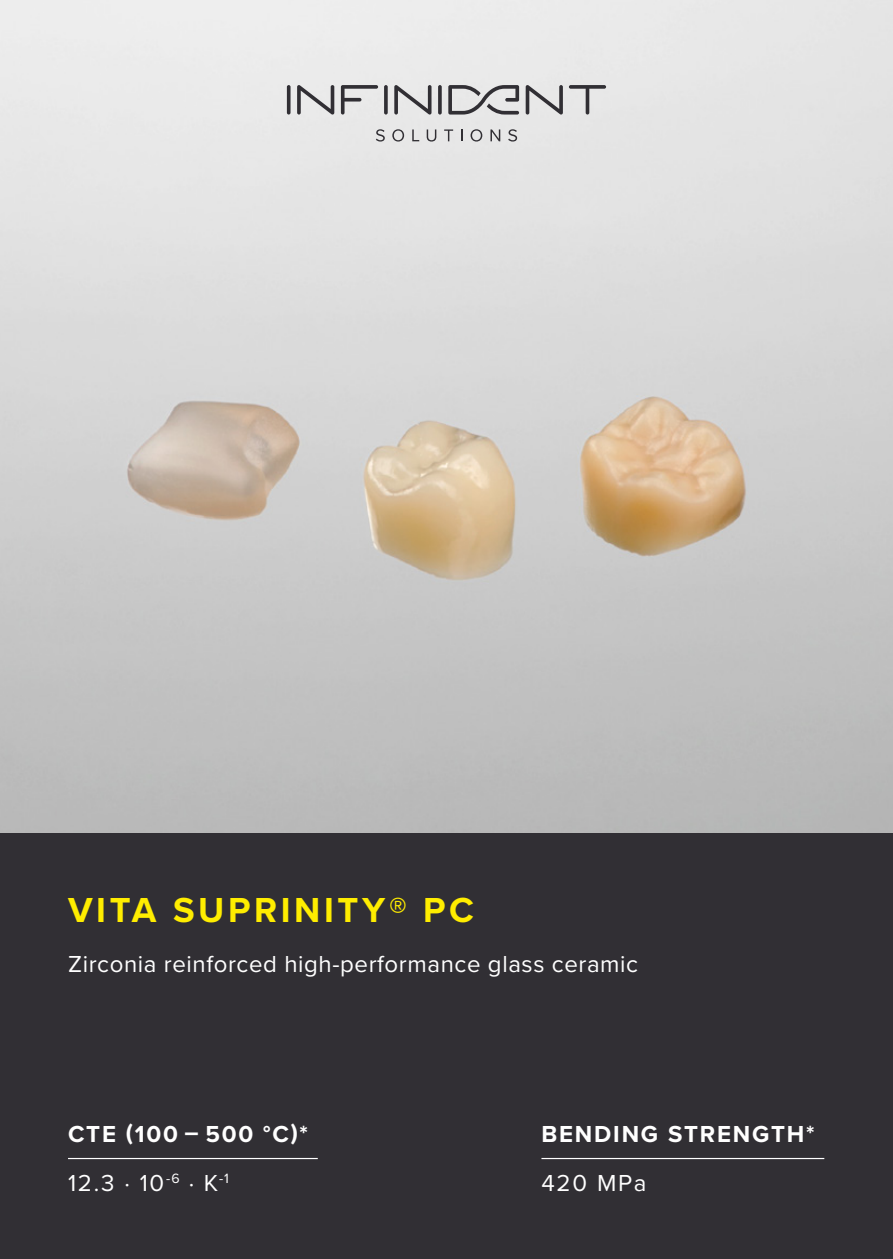
<style>
.page{position:relative;width:893px;height:1259px;background:#fff}
.page>*{position:absolute;margin:0;border:0;box-sizing:border-box;transform-origin:0 0}
.t1{font:700 36px "Proxima Nova";letter-spacing:.1em;color:#ffed00}
.t2{font:24px "Proxima Nova";letter-spacing:.025em;color:#fff}
.t3{font:700 24px/48.9px "Proxima Nova";letter-spacing:.075em;color:#fff}
.s1{font-weight:400}
</style>
<div class="page">
<img style="left:0;top:0;width:893px;height:833px">
<div style="left:0;top:833px;width:893px;height:426px;background:#312f34"></div>
<svg style="left:376px;top:129px;width:9px;height:13px"></svg>
<svg style="left:392px;top:129px;width:12px;height:13px"></svg>
<svg style="left:412px;top:129px;width:7px;height:12px"></svg>
<svg style="left:427px;top:129px;width:9px;height:13px"></svg>
<svg style="left:444px;top:129px;width:9px;height:12px"></svg>
<svg style="left:461px;top:129px;width:1px;height:12px"></svg>
<svg style="left:471px;top:129px;width:11px;height:13px"></svg>
<svg style="left:490px;top:129px;width:10px;height:12px"></svg>
<svg style="left:508px;top:129px;width:9px;height:13px"></svg>
<svg style="left:297px;top:85px;width:37px;height:30px"></svg>
<svg style="left:287px;top:85px;width:4px;height:30px"></svg>
<svg style="left:341px;top:85px;width:37px;height:30px"></svg>
<svg style="left:526px;top:85px;width:37px;height:30px"></svg>
<svg style="left:384px;top:85px;width:4px;height:30px"></svg>
<svg style="left:438px;top:85px;width:4px;height:30px"></svg>
<svg style="left:394px;top:85px;width:37px;height:30px"></svg>
<svg style="left:448px;top:85px;width:71px;height:30px;background:#acabad"></svg>
<svg style="left:569px;top:85px;width:37px;height:30px"></svg>
<hr style="left:68px;top:1158px;width:250px;height:1px;background:#fff">
<hr style="left:541px;top:1158px;width:283px;height:1px;background:#fff">
<h1 class="t1" style="left:68px;top:883px;width:407px">VITA SUPRINITY® PC</h1>
<p class="t2" style="left:68px;top:945px;width:572px">Zirconia reinforced high-performance glass ceramic</p>
<p class="t3" style="left:68px;top:1109px;width:241px">CTE (100 – 500 °C)*<br><span class="s1">12.3 · 10</span><sup>-6</sup> <span class="s1">· K</span><sup>-1</sup></p>
<p class="t3" style="left:541px;top:1109px;width:275px">BENDING STRENGTH*</p>
<p class="t2" style="left:541px;top:1165px;width:106px">420 MPa</p>
</div>
